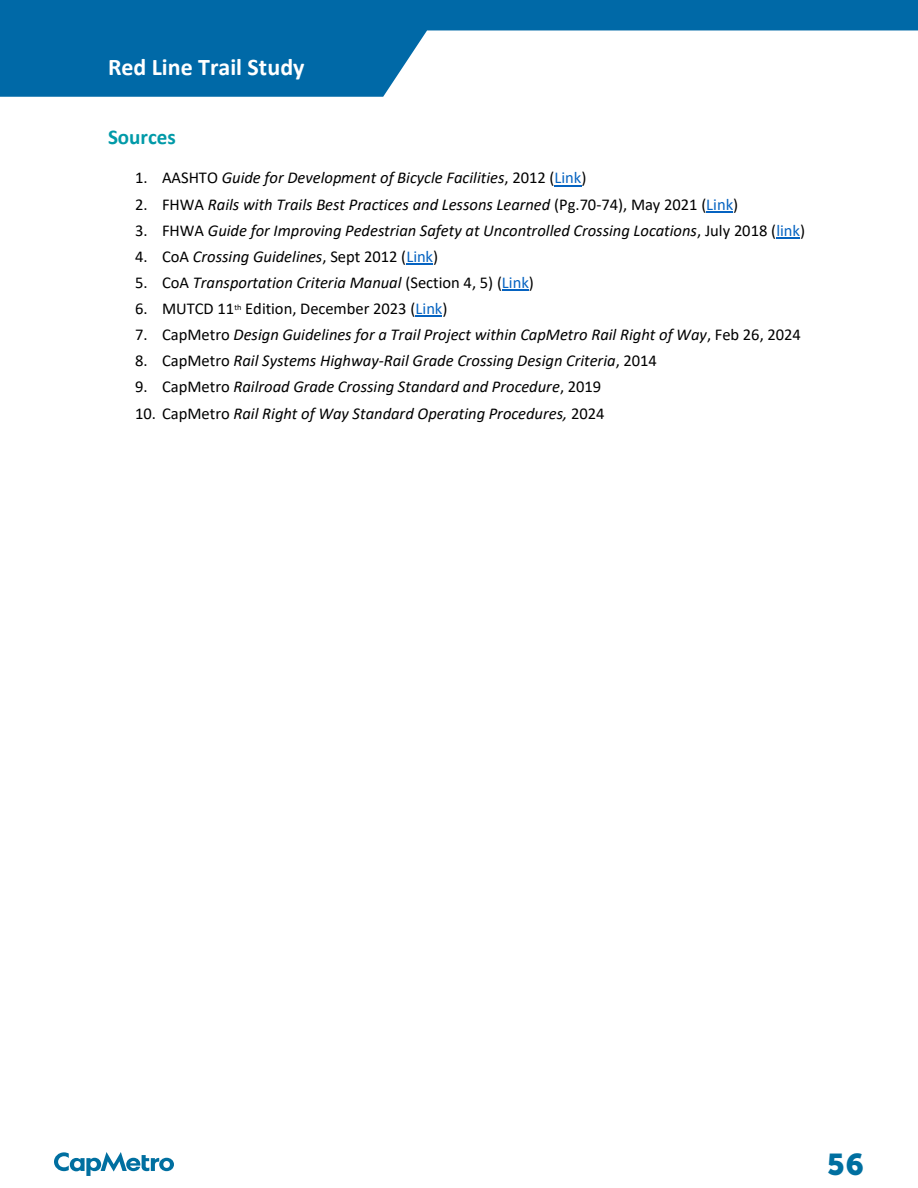
<style>
.page{position:relative;width:918px;height:1188px;background:#fff}
.page>*{position:absolute;margin:0;border:0;box-sizing:border-box;transform-origin:0 0}
.t1{font:30px "Museo Sans 900";color:#006fa0}
.t2{font:700 24px "Calibri";color:#fff}
.t3{font:700 21px "Calibri";color:#009aa8}
.t4{font:italic 16.5px "Calibri";color:#000}
.t5{font:16.5px "Calibri";color:#000}
.s1{font-style:normal}
.s2{font-style:normal;color:#0563c1}
.s3{color:#0563c1}
</style>
<div class="page">
<svg style="left:54px;top:1152px;width:120px;height:24px"></svg>
<svg style="left:0;top:0;width:918px;height:97px;fill:#0069a7"></svg>
<svg style="left:555px;top:185px;width:27px;height:1px"></svg>
<svg style="left:706px;top:211px;width:27px;height:1px"></svg>
<hr style="left:776px;top:237px;width:24px;height:2px;background:#0563c1">
<svg style="left:406px;top:264px;width:27px;height:1px"></svg>
<svg style="left:502px;top:290px;width:27px;height:1px"></svg>
<svg style="left:416px;top:316px;width:26px;height:1px"></svg>
<p class="t2" style="left:108px;top:50px;width:198px">Red Line Trail Study</p>
<p class="t3" style="left:108px;top:122px;width:69px">Sources</p>
<p class="t4" style="left:135px;top:167px;width:453px"><span class="s1">1. AASHTO</span> Guide for Development of Bicycle Facilities<span class="s1">, 2012 (</span><span class="s2">Link</span><span class="s1">)</span></p>
<p class="t4" style="left:135px;top:193px;width:605px"><span class="s1">2. FHWA</span> Rails with Trails Best Practices and Lessons Learned <span class="s1">(Pg.70-74), May 2021 (</span><span class="s2">Link</span><span class="s1">)</span></p>
<p class="t4" style="left:135px;top:219px;width:672px"><span class="s1">3. FHWA</span> Guide for Improving Pedestrian Safety at Uncontrolled Crossing Locations<span class="s1">, July 2018 (</span><span class="s2">link</span><span class="s1">)</span></p>
<p class="t4" style="left:135px;top:245px;width:305px"><span class="s1">4. CoA</span> Crossing Guidelines<span class="s1">, Sept 2012 (</span><span class="s2">Link</span><span class="s1">)</span></p>
<p class="t4" style="left:135px;top:271px;width:400px"><span class="s1">5. CoA</span> Transportation Criteria Manual <span class="s1">(Section 4, 5) (</span><span class="s2">Link</span><span class="s1">)</span></p>
<p class="t5" style="left:135px;top:297px;width:314px">6. MUTCD 11<sup>th</sup> Edition, December 2023 (<span class="s3">Link</span>)</p>
<p class="t4" style="left:135px;top:323px;width:667px"><span class="s1">7. CapMetro</span> Design Guidelines for a Trail Project within CapMetro Rail Right of Way<span class="s1">, Feb 26, 2024</span></p>
<p class="t4" style="left:135px;top:349px;width:524px"><span class="s1">8. CapMetro</span> Rail Systems Highway-Rail Grade Crossing Design Criteria<span class="s1">, 2014</span></p>
<p class="t4" style="left:135px;top:376px;width:468px"><span class="s1">9. CapMetro</span> Railroad Grade Crossing Standard and Procedure<span class="s1">, 2019</span></p>
<p class="t4" style="left:135px;top:402px;width:471px"><span class="s1">10. CapMetro</span> Rail Right of Way Standard Operating Procedures, <span class="s1">2024</span></p>
<h1 class="t1" style="left:827px;top:1147px;width:38px">56</h1>
</div>
